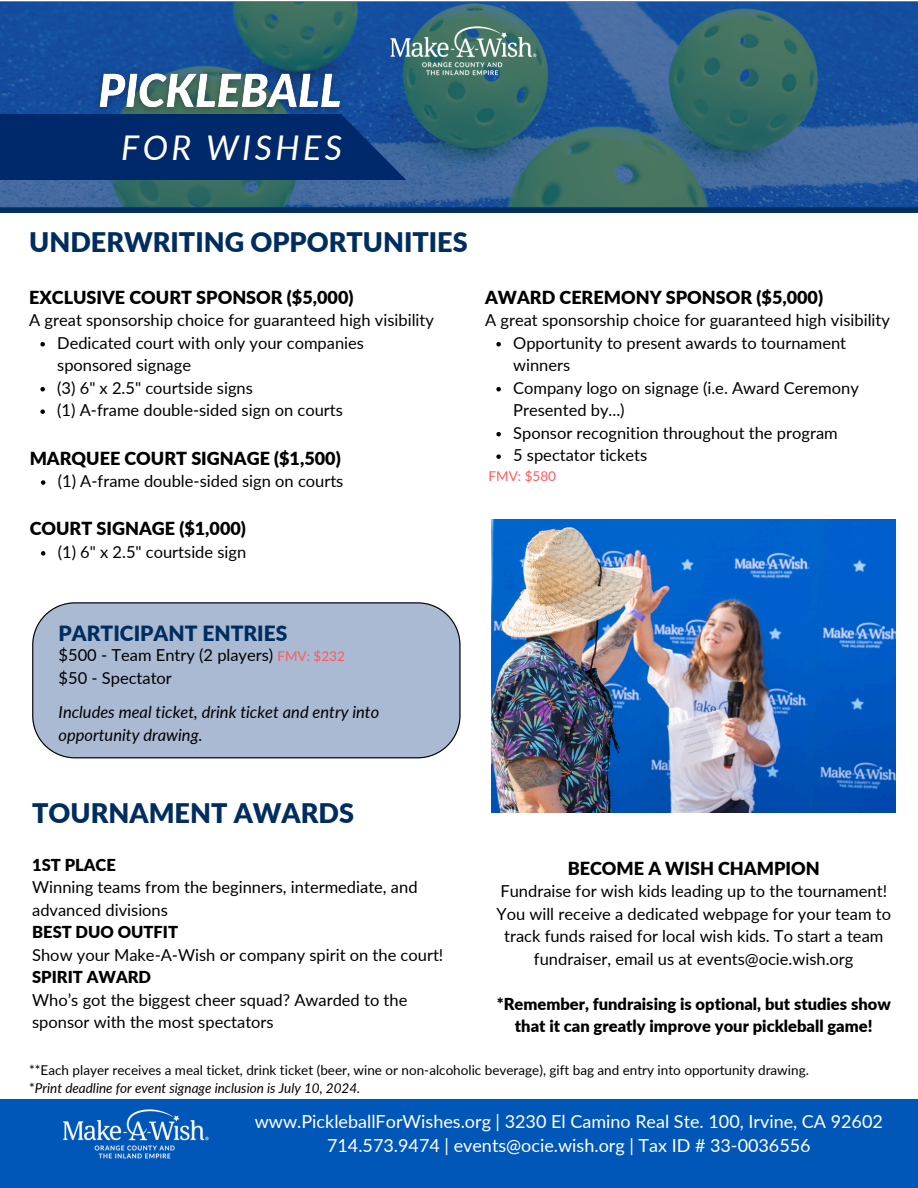
<style>
.page{position:relative;width:918px;height:1188px;background:#fff}
.page>*{position:absolute;margin:0;border:0;box-sizing:border-box;transform-origin:0 0}
.t1{font:italic 34.05px "Lato";letter-spacing:.1em;color:#fff}
.t2{font:900 27px "Lato";color:#002d5f}
.t3{font:900 21px "Lato";color:#002d5f}
.t4{font:900 18px "Lato";color:#000}
.t5{font:18px "Lato";color:#fff}
.t6{font:16.5px/22.5px "Lato";color:#000}
.t7{font:900 16.5px/22.5px "Lato";color:#000;text-align:center}
.t8{font:italic 16.5px/22.5px "Lato";color:#000}
.t9{font:13.5px "Lato";color:#000}
.t10{font:italic 13.5px "Lato";color:#000}
.t11{font:13.5px "Lato";color:#ff585d}
.s1{font-style:normal}
</style>
<div class="page">
<svg style="left:0;top:1px;width:918px;height:206px;background:#2b6089"></svg>
<div style="left:0;top:207px;width:918px;height:6px;background:#002d5f"></div>
<img style="left:357px;top:22px;width:204px;height:58px">
<svg style="left:342px;top:114px;width:65px;height:66px;background:#113e82"></svg>
<div style="left:0;top:114px;width:342px;height:66px;background:#00296b"></div>
<img style="left:89px;top:63px;width:262px;height:57px">
<svg style="left:41px;top:480px;width:4px;height:5px"></svg>
<svg style="left:41px;top:551px;width:4px;height:5px"></svg>
<svg style="left:40px;top:342px;width:5px;height:4px"></svg>
<svg style="left:40px;top:387px;width:5px;height:4px"></svg>
<svg style="left:40px;top:409px;width:5px;height:5px"></svg>
<svg style="left:496px;top:342px;width:5px;height:4px"></svg>
<svg style="left:496px;top:387px;width:5px;height:4px"></svg>
<svg style="left:496px;top:432px;width:5px;height:4px"></svg>
<svg style="left:496px;top:454px;width:5px;height:5px"></svg>
<img style="left:492px;top:519px;width:404px;height:294px">
<div style="left:0;top:1099px;width:918px;height:89px;background:#0057b8"></div>
<img style="left:63px;top:1109px;width:146px;height:50px">
<div style="left:32px;top:602px;width:428px;height:156px;background:#aabad3"></div>
<h2 class="t1" style="left:121px;top:126px;width:222px">FOR WISHES</h2>
<h3 class="t2" style="left:29px;top:226px;width:440px">UNDERWRITING OPPORTUNITIES</h3>
<p class="t4" style="left:29px;top:286px;width:326px">EXCLUSIVE COURT SPONSOR ($5,000)</p>
<h5 class="t6" style="left:29px;top:309px;width:406px">A great sponsorship choice for guaranteed high visibility</h5>
<p class="t6" style="left:57px;top:331px;width:308px">Dedicated court with only your companies sponsored signage</p>
<p class="t6" style="left:57px;top:376px;width:197px">(3) 6" x 2.5" courtside signs</p>
<p class="t6" style="left:57px;top:399px;width:287px">(1) A-frame double-sided sign on courts</p>
<p class="t4" style="left:30px;top:447px;width:313px">MARQUEE COURT SIGNAGE ($1,500)</p>
<p class="t6" style="left:58px;top:469px;width:287px">(1) A-frame double-sided sign on courts</p>
<p class="t4" style="left:30px;top:518px;width:218px">COURT SIGNAGE ($1,000)</p>
<p class="t6" style="left:58px;top:540px;width:190px">(1) 6" x 2.5" courtside sign</p>
<p class="t4" style="left:485px;top:286px;width:340px">AWARD CEREMONY SPONSOR ($5,000)</p>
<p class="t6" style="left:485px;top:309px;width:406px">A great sponsorship choice for guaranteed high visibility</p>
<p class="t6" style="left:513px;top:331px;width:334px">Opportunity to present awards to tournament winners</p>
<p class="t6" style="left:513px;top:376px;width:347px">Company logo on signage (i.e. Award Ceremony<br>Presented by...)</p>
<p class="t6" style="left:513px;top:421px;width:326px">Sponsor recognition throughout the program</p>
<h5 class="t6" style="left:513px;top:444px;width:136px">5 spectator tickets</h5>
<p class="t11" style="left:489px;top:468px;width:69px">FMV: $580</p>
<p class="t3" style="left:59px;top:620px;width:230px">PARTICIPANT ENTRIES</p>
<p class="t6" style="left:59px;top:644px;width:216px">$500 - Team Entry (2 players)</p>
<p class="t6" style="left:59px;top:666px;width:115px">$50 - Spectator</p>
<p class="t8" style="left:59px;top:700px;width:322px">Includes meal ticket, drink ticket and entry into opportunity drawing.</p>
<p class="t11" style="left:277px;top:648px;width:69px">FMV: $232</p>
<p class="t2" style="left:32px;top:797px;width:323px">TOURNAMENT AWARDS</p>
<h4 class="t7" style="left:32px;top:853px;width:85px">1ST PLACE</h4>
<p class="t6" style="left:32px;top:875px;width:387px">Winning teams from the beginners, intermediate, and advanced divisions</p>
<p class="t7" style="left:32px;top:920px;width:147px">BEST DUO OUTFIT</p>
<p class="t6" style="left:32px;top:943px;width:413px">Show your Make-A-Wish or company spirit on the court!</p>
<p class="t7" style="left:32px;top:965px;width:120px">SPIRIT AWARD</p>
<h3 class="t6" style="left:32px;top:988px;width:377px">Who’s got the biggest cheer squad? Awarded to the sponsor with the most spectators</h3>
<p class="t4" style="left:568px;top:857px;width:253px">BECOME A WISH CHAMPION</p>
<p class="t6" style="left:496px;top:880px;width:396px;text-align:center">Fundraise for wish kids leading up to the tournament!<br>You will receive a dedicated webpage for your team to track funds raised for local wish kids. To start a team fundraiser, email us at events@ocie.wish.org</p>
<p class="t7" style="left:497px;top:992px;width:396px">*Remember, fundraising is optional, but studies show that it can greatly improve your pickleball game!</p>
<p class="t9" style="left:29px;top:1061px;width:781px">**Each player receives a meal ticket, drink ticket (beer, wine or non-alcoholic beverage), gift bag and entry into opportunity drawing.</p>
<p class="t10" style="left:29px;top:1079px;width:333px"><span class="s1">*</span>Print deadline for event signage inclusion is July 10, 2024.</p>
<p class="t5" style="left:255px;top:1110px;width:630px">www.PickleballForWishes.org | 3230 El Camino Real Ste. 100, Irvine, CA 92602</p>
<h6 class="t5" style="left:327px;top:1135px;width:485px">714.573.9474 | events@ocie.wish.org | Tax ID # 33-0036556</h6>
</div>
